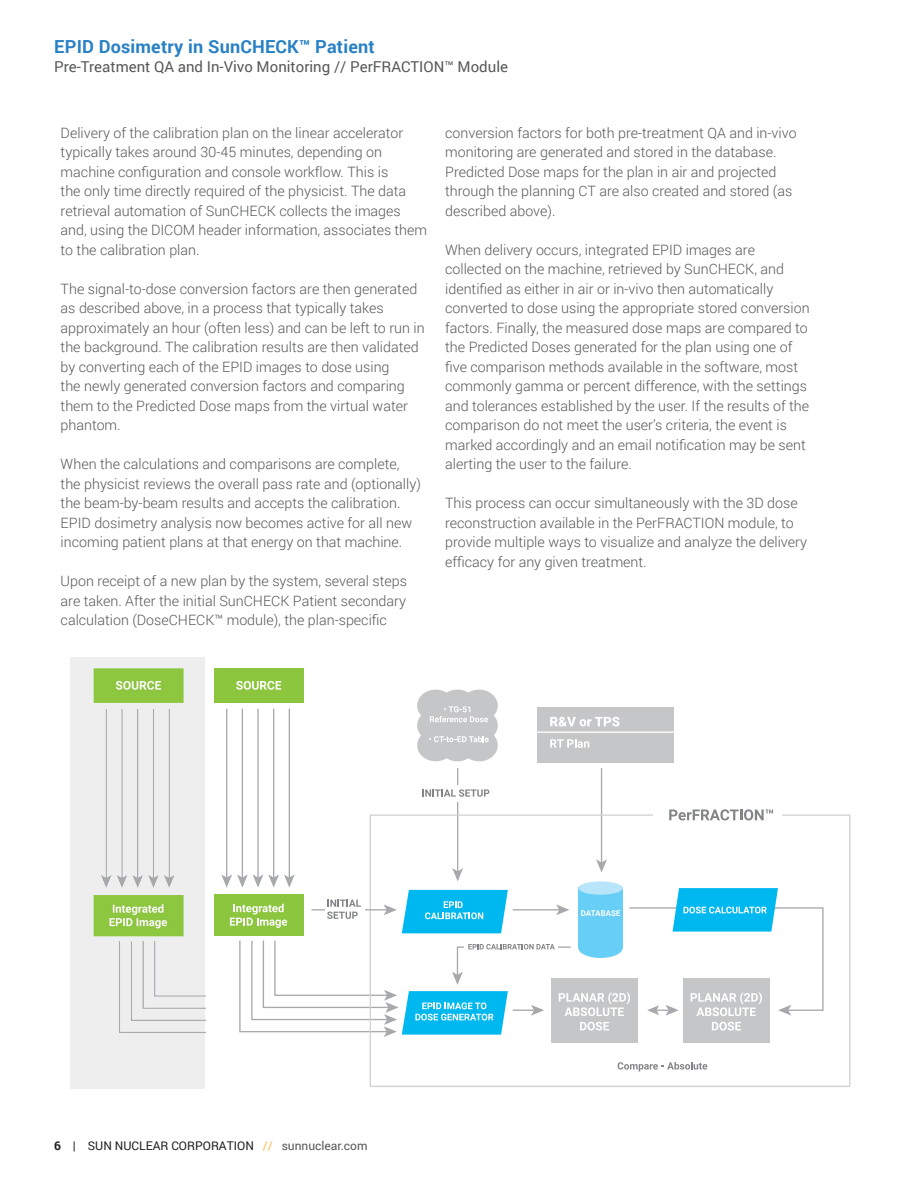
<style>
.page{position:relative;width:918px;height:1188px;background:#fff}
.page>*{position:absolute;margin:0;border:0;box-sizing:border-box;transform-origin:0 0}
.t1{font:700 18px "Roboto";letter-spacing:.01em;color:#2881c4}
.t2{font:15px "Roboto";color:#57585a}
.t3{font:300 14.25px/19.5px "Roboto";color:#57585a}
.t4{font:12px "Roboto";color:#231f20}
.t5{font:12px "Minion Pro";color:#231f20}
.t6{font:12px "Roboto";color:#57585a}
.s1{color:#fcb94b}
.s2{font-weight:700}
</style>
<div class="page">
<hr style="left:457px;top:768px;width:1px;height:104px;background:#a8a9ad">
<div style="left:537px;top:707px;width:137px;height:55px;background:#c5c6c8"></div>
<div style="left:683px;top:978px;width:87px;height:65px;background:#c5c6c8"></div>
<hr style="left:226px;top:709px;width:1px;height:169px;background:#a8a9ad">
<div style="left:214px;top:668px;width:90px;height:35px;background:#8bc63e"></div>
<svg style="left:236px;top:681px;width:45px;height:9px"></svg>
<svg style="left:618px;top:1062px;width:89px;height:10px"></svg>
<svg style="left:550px;top:717px;width:70px;height:9px"></svg>
<svg style="left:550px;top:739px;width:39px;height:9px"></svg>
<svg style="left:417px;top:690px;width:81px;height:71px;background:#cccdcf"></svg>
<hr style="left:601px;top:768px;width:1px;height:95px;background:#a8a9ad">
<hr style="left:242px;top:709px;width:1px;height:169px;background:#a8a9ad">
<hr style="left:537px;top:732px;width:172px;height:1px;background:#fff">
<div style="left:214px;top:895px;width:90px;height:41px;background:#8bc63e"></div>
<hr style="left:257px;top:709px;width:2px;height:169px;background:#a8a9ad">
<hr style="left:273px;top:709px;width:1px;height:169px;background:#a8a9ad">
<hr style="left:289px;top:709px;width:1px;height:169px;background:#a8a9ad">
<div style="left:551px;top:978px;width:87px;height:65px;background:#c5c6c8"></div>
<svg style="left:669px;top:809px;width:104px;height:11px"></svg>
<div style="left:421px;top:785px;width:88px;height:16px;background:#fff"></div>
<svg style="left:422px;top:789px;width:67px;height:8px"></svg>
<svg style="left:221px;top:859px;width:603px;height:178px"></svg>
<img style="left:70px;top:657px;width:135px;height:432px">
<p class="t1" style="left:54px;top:33px;width:322px">EPID Dosimetry in SunCHECK™ Patient</p>
<p class="t2" style="left:54px;top:56px;width:455px">Pre-Treatment QA and In-Vivo Monitoring // PerFRACTION™ Module</p>
<p class="t3" style="left:61px;top:122px;width:368px">Delivery of the calibration plan on the linear accelerator typically takes around 30-45 minutes, depending on machine configuration and console workflow. This is<br>the only time directly required of the physicist. The data retrieval automation of SunCHECK collects the images and, using the DICOM header information, associates them to the calibration plan.</p>
<p class="t3" style="left:61px;top:278px;width:366px">The signal-to-dose conversion factors are then generated as described above, in a process that typically takes approximately an hour (often less) and can be left to run in the background. The calibration results are then validated by converting each of the EPID images to dose using<br>the newly generated conversion factors and comparing them to the Predicted Dose maps from the virtual water phantom.</p>
<p class="t3" style="left:61px;top:454px;width:362px">When the calculations and comparisons are complete, the physicist reviews the overall pass rate and (optionally) the beam-by-beam results and accepts the calibration.<br>EPID dosimetry analysis now becomes active for all new incoming patient plans at that energy on that machine.</p>
<p class="t3" style="left:61px;top:571px;width:348px;text-align:justify">Upon receipt of a new plan by the system, several steps are taken. After the initial SunCHECK Patient secondary calculation (DoseCHECK™ module), the plan-specific</p>
<p class="t3" style="left:445px;top:122px;width:353px">conversion factors for both pre-treatment QA and in-vivo monitoring are generated and stored in the database.<br>Predicted Dose maps for the plan in air and projected through the planning CT are also created and stored (as described above).</p>
<p class="t3" style="left:445px;top:239px;width:366px">When delivery occurs, integrated EPID images are collected on the machine, retrieved by SunCHECK, and identified as either in air or in-vivo then automatically converted to dose using the appropriate stored conversion factors. Finally, the measured dose maps are compared to the Predicted Doses generated for the plan using one of five comparison methods available in the software, most commonly gamma or percent difference, with the settings and tolerances established by the user. If the results of the comparison do not meet the user’s criteria, the event is marked accordingly and an email notification may be sent alerting the user to the failure.</p>
<p class="t3" style="left:445px;top:493px;width:363px">This process can occur simultaneously with the 3D dose reconstruction available in the PerFRACTION module, to provide multiple ways to visualize and analyze the delivery efficacy for any given treatment.</p>
<p class="t5" style="left:71px;top:1133px;width:106px">I www.lightages.com</p>
<p class="t6" style="left:263px;top:1137px;width:106px"><span class="s1">//</span> sunnuclear.com</p>
<p class="t4" style="left:54px;top:1137px;width:201px"><span class="s2">6</span><sup>1</sup> | SUN NUCLEAR CORPORATION</p>
</div>
